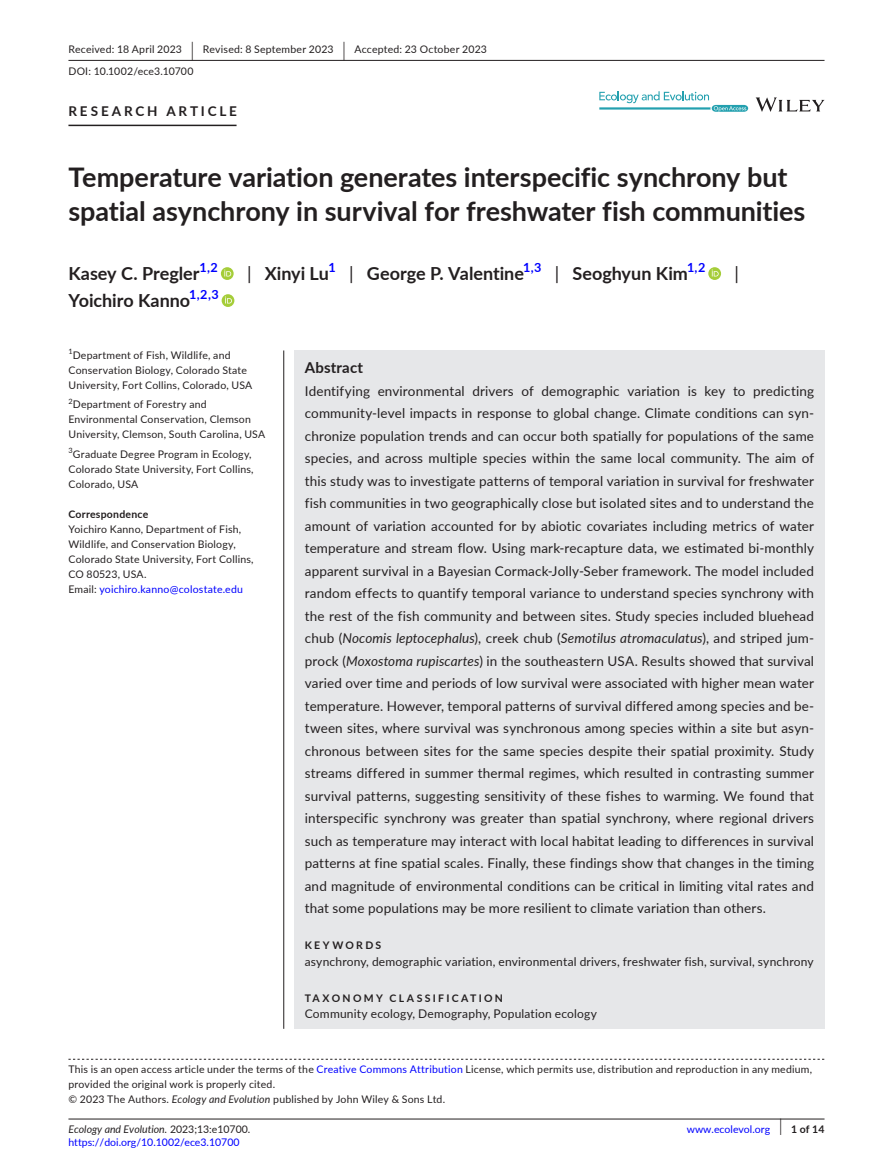
<style>
.page{position:relative;width:893px;height:1174px;background:#fff}
.page>*{position:absolute;margin:0;border:0;box-sizing:border-box;transform-origin:0 0}
.t1{font:700 27px/34.5px "Lato";letter-spacing:-.005em;color:#231f20}
.t2{font:700 18px "Lato";color:#231f20}
.t3{font:18px "Lato";color:#231f20}
.t4{font:700 15px "Lato";letter-spacing:.015em;color:#231f20}
.t5{font:13.5px/22.5px "Lato";letter-spacing:.01em;color:#231f20;text-align:justify}
.t6{font:700 13.5px "Lato";letter-spacing:.21em;color:#231f20}
.t7{font:700 12.6px "Lato";color:#00f}
.t8{font:12px "Lato";letter-spacing:.015em;color:#231f20}
.t9{font:10.5px/15px "Lato";letter-spacing:.02em;color:#231f20}
.t10{font:10.5px "Lato";color:#00f}
.t11{font:700 10.5px "Lato";letter-spacing:.215em;color:#231f20}
.t12{font:italic 10.5px "Lato";color:#231f20}
.t13{font:700 10.5px "Lato";letter-spacing:.02em;color:#231f20}
.t14{font:7.35px "Lato";color:#231f20}
.s1{font-size:19.65px}
.s2{font-weight:400}
.s3{color:#00f}
.s4{font-style:italic}
.s5{font-style:normal}
.s6{font-weight:400;font-size:17.4px}
</style>
<div class="page">
<hr style="left:68px;top:1118px;width:756px;height:1px;background:#231f20">
<svg style="left:756px;top:97px;width:68px;height:15px"></svg>
<svg style="left:599px;top:91px;width:149px;height:21px"></svg>
<hr style="left:68px;top:60px;width:756px;height:1px;background:#231f20">
<hr style="left:68px;top:125px;width:169px;height:1px;background:#231f20">
<svg style="left:221px;top:267px;width:13px;height:13px"></svg>
<svg style="left:224px;top:269px;width:7px;height:7px"></svg>
<svg style="left:708px;top:267px;width:13px;height:13px"></svg>
<svg style="left:712px;top:269px;width:7px;height:7px"></svg>
<svg style="left:222px;top:294px;width:12px;height:13px"></svg>
<svg style="left:225px;top:296px;width:7px;height:7px"></svg>
<svg style="left:68px;top:1058px;width:756px;height:1px"></svg>
<div style="left:294px;top:350px;width:530px;height:678px;background:#e6e7e9"></div>
<hr style="left:283px;top:350px;width:1px;height:678px;background:#231f20">
<p class="t9" style="left:68px;top:38px;width:420px;line-height:21.8px">Received: 18 April 2023 <span class="s1">|</span> Revised: 8 September 2023 <span class="s1">|</span> Accepted: 23 October 2023<br>DOI: 10.1002/ece3.10700</p>
<p class="t6" style="left:68px;top:101px;width:170px">RESEARCH ARTICLE</p>
<h1 class="t1" style="left:68px;top:159px;width:738px">Temperature variation generates interspecific synchrony but spatial asynchrony in survival for freshwater fish communities</h1>
<h2 class="t2" style="left:68px;top:260px;width:133px">Kasey C. Pregler</h2>
<p class="t7" style="left:200px;top:258px;width:20px">1,2</p>
<h2 class="t2" style="left:247px;top:260px;width:83px"><span class="s2">|</span> Xinyi Lu</h2>
<p class="t7" style="left:328px;top:258px;width:9px">1</p>
<h2 class="t2" style="left:349px;top:260px;width:176px"><span class="s2">|</span> George P. Valentine</h2>
<p class="t7" style="left:523px;top:258px;width:20px">1,3</p>
<h2 class="t2" style="left:555px;top:260px;width:134px"><span class="s2">|</span> Seoghyun Kim</h2>
<p class="t7" style="left:687px;top:258px;width:20px">1,2</p>
<h2 class="t3" style="left:735px;top:260px;width:6px">|</h2>
<h2 class="t2" style="left:68px;top:287px;width:123px">Yoichiro Kanno</h2>
<p class="t7" style="left:189px;top:285px;width:31px">1,2,3</p>
<p class="t14" style="left:68px;top:346px;width:6px">1</p>
<p class="t9" style="left:68px;top:347px;width:185px;text-indent:4px">Department of Fish, Wildlife, and<br>Conservation Biology, Colorado State<br>University, Fort Collins, Colorado, USA</p>
<p class="t14" style="left:68px;top:396px;width:6px">2</p>
<p class="t9" style="left:68px;top:397px;width:198px;text-indent:4px">Department of Forestry and<br>Environmental Conservation, Clemson<br>University, Clemson, South Carolina, USA</p>
<p class="t9" style="left:68px;top:446px;width:187px"><sup>3</sup>Graduate Degree Program in Ecology,<br>Colorado State University, Fort Collins,<br>Colorado, USA</p>
<p class="t13" style="left:68px;top:506px;width:81px">Correspondence</p>
<p class="t9" style="left:68px;top:521px;width:187px">Yoichiro Kanno, Department of Fish, Wildlife, and Conservation Biology, Colorado State University, Fort Collins, CO 80523, USA.<br>Email: <span class="s3">yoichiro.kanno@colostate.edu</span></p>
<p class="t4" style="left:305px;top:356px;width:60px">Abstract</p>
<p class="t5" style="left:305px;top:379px;width:511px">Identifying environmental drivers of demographic variation is key to predicting community-level impacts in response to global change. Climate conditions can syn&shy;chronize population trends and can occur both spatially for populations of the same species, and across multiple species within the same local community. The aim of this study was to investigate patterns of temporal variation in survival for freshwater fish communities in two geographically close but isolated sites and to understand the amount of variation accounted for by abiotic covariates including metrics of water temperature and stream flow. Using mark-recapture data, we estimated bi-monthly apparent survival in a Bayesian Cormack-Jolly-Seber framework. The model included random effects to quantify temporal variance to understand species synchrony with the rest of the fish community and between sites. Study species included bluehead chub (<span class="s4">Nocomis leptocephalus</span>), creek chub (<span class="s4">Semotilus atromaculatus</span>), and striped jum&shy;prock (<span class="s4">Moxostoma rupiscartes</span>) in the southeastern USA. Results showed that survival varied over time and periods of low survival were associated with higher mean water temperature. However, temporal patterns of survival differed among species and be&shy;tween sites, where survival was synchronous among species within a site but asyn&shy;chronous between sites for the same species despite their spatial proximity. Study streams differed in summer thermal regimes, which resulted in contrasting summer survival patterns, suggesting sensitivity of these fishes to warming. We found that interspecific synchrony was greater than spatial synchrony, where regional drivers such as temperature may interact with local habitat leading to differences in survival patterns at fine spatial scales. Finally, these findings show that changes in the timing and magnitude of environmental conditions can be critical in limiting vital rates and that some populations may be more resilient to climate variation than others.</p>
<p class="t11" style="left:305px;top:937px;width:78px">KEYWORDS</p>
<p class="t8" style="left:305px;top:952px;width:510px">asynchrony, demographic variation, environmental drivers, freshwater fish, survival, synchrony</p>
<p class="t11" style="left:305px;top:990px;width:200px">TAXONOMY CLASSIFICATION</p>
<p class="t8" style="left:305px;top:1005px;width:294px">Community ecology, Demography, Population ecology</p>
<p class="t9" style="left:68px;top:1061px;width:745px">This is an open access article under the terms of the <span class="s3">Creative Commons Attribution</span> License, which permits use, distribution and reproduction in any medium, provided the original work is properly cited.<br>© 2023 The Authors. <span class="s4">Ecology and Evolution</span> published by John Wiley &amp; Sons Ltd.</p>
<p class="t12" style="left:68px;top:1121px;width:183px">Ecology and Evolution. <span class="s5">2023;13:e10700.</span></p>
<p class="t11" style="left:779px;top:1121px;width:46px"><span class="s6">|</span> 1 of 14</p>
<p class="t10" style="left:68px;top:1135px;width:173px">https://doi.org/10.1002/ece3.10700</p>
<p class="t10" style="left:687px;top:1121px;width:85px">www.ecolevol.org</p>
</div>
